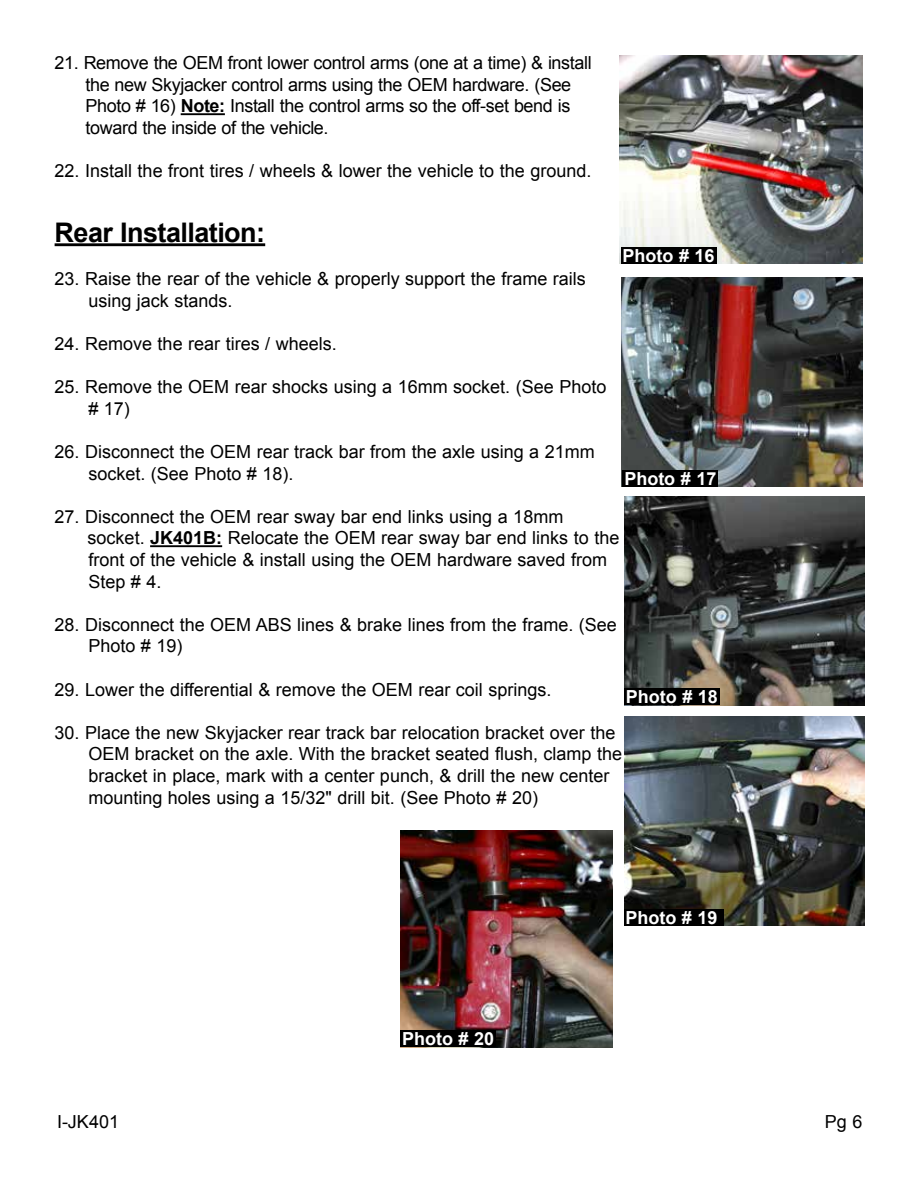
<style>
.page{position:relative;width:918px;height:1188px;background:#fff}
.page>*{position:absolute;margin:0;border:0;box-sizing:border-box;transform-origin:0 0}
.t1{font:700 27px "Arial";letter-spacing:-.02em;color:#000}
.t2{font:18px/21.6px "Arial";color:#000}
.t3{font:18px/21.6px "Arial";letter-spacing:-.02em;color:#000}
.t4{font:700 18px "Arial";color:#fff}
.s1{font-weight:700}
</style>
<div class="page">
<hr style="left:181px;top:113px;width:44px;height:2px;background:#000">
<hr style="left:55px;top:243px;width:210px;height:3px;background:#000">
<hr style="left:150px;top:545px;width:72px;height:2px;background:#000">
<img style="left:620px;top:56px;width:243px;height:207px">
<div style="left:621px;top:247px;width:95px;height:17px;background:#000"></div>
<img style="left:621px;top:277px;width:242px;height:209px">
<div style="left:623px;top:470px;width:95px;height:16px;background:#000"></div>
<img style="left:624px;top:496px;width:240px;height:209px">
<div style="left:624px;top:689px;width:95px;height:16px;background:#000"></div>
<img style="left:624px;top:716px;width:240px;height:209px">
<div style="left:624px;top:909px;width:99px;height:16px;background:#000"></div>
<img style="left:401px;top:831px;width:211px;height:217px">
<div style="left:401px;top:1030px;width:95px;height:16px;background:#000"></div>
<p class="t3" style="left:85px;top:52px;width:508px;text-indent:-31px">21. Remove the OEM front lower control arms (one at a time) &amp; install the new Skyjacker control arms using the OEM hardware. (See Photo # 16) <span class="s1">Note:</span> Install the control arms so the off-set bend is toward the inside of the vehicle.</p>
<p class="t2" style="left:55px;top:160px;width:538px">22. Install the front tires / wheels &amp; lower the vehicle to the ground.</p>
<h1 class="t1" style="left:55px;top:214px;width:212px">Rear Installation:</h1>
<p class="t2" style="left:88px;top:268px;width:499px;text-indent:-34px">23. Raise the rear of the vehicle &amp; properly support the frame rails using jack stands.</p>
<p class="t2" style="left:55px;top:333px;width:284px">24. Remove the rear tires / wheels.</p>
<p class="t2" style="left:88px;top:376px;width:520px;text-indent:-34px">25. Remove the OEM rear shocks using a 16mm socket. (See Photo # 17)</p>
<p class="t2" style="left:88px;top:441px;width:508px;text-indent:-34px">26. Disconnect the OEM rear track bar from the axle using a 21mm socket. (See Photo # 18).</p>
<p class="t2" style="left:88px;top:506px;width:533px;text-indent:-33px">27. Disconnect the OEM rear sway bar end links using a 18mm socket. <span class="s1">JK401B:</span> Relocate the OEM rear sway bar end links to the front of the vehicle &amp; install using the OEM hardware saved from Step # 4.</p>
<p class="t2" style="left:88px;top:614px;width:530px;text-indent:-34px">28. Disconnect the OEM ABS lines &amp; brake lines from the frame. (See<br>Photo # 19)</p>
<p class="t2" style="left:55px;top:679px;width:498px">29. Lower the differential &amp; remove the OEM rear coil springs.</p>
<p class="t2" style="left:88px;top:722px;width:535px;text-indent:-34px">30. Place the new Skyjacker rear track bar relocation bracket over the OEM bracket on the axle. With the bracket seated flush, clamp the bracket in place, mark with a center punch, &amp; drill the new center mounting holes using a 15/32" drill bit. (See Photo # 20)</p>
<p class="t4" style="left:623px;top:244px;width:94px">Photo # 16</p>
<p class="t4" style="left:624px;top:467px;width:94px">Photo # 17</p>
<p class="t4" style="left:626px;top:685px;width:94px">Photo # 18</p>
<p class="t4" style="left:402px;top:1027px;width:94px">Photo # 20</p>
<p class="t4" style="left:626px;top:905px;width:94px">Photo # 19</p>
<p class="t2" style="left:57px;top:1111px;width:64px">I-JK401</p>
<p class="t2" style="left:825px;top:1111px;width:39px">Pg 6</p>
</div>
